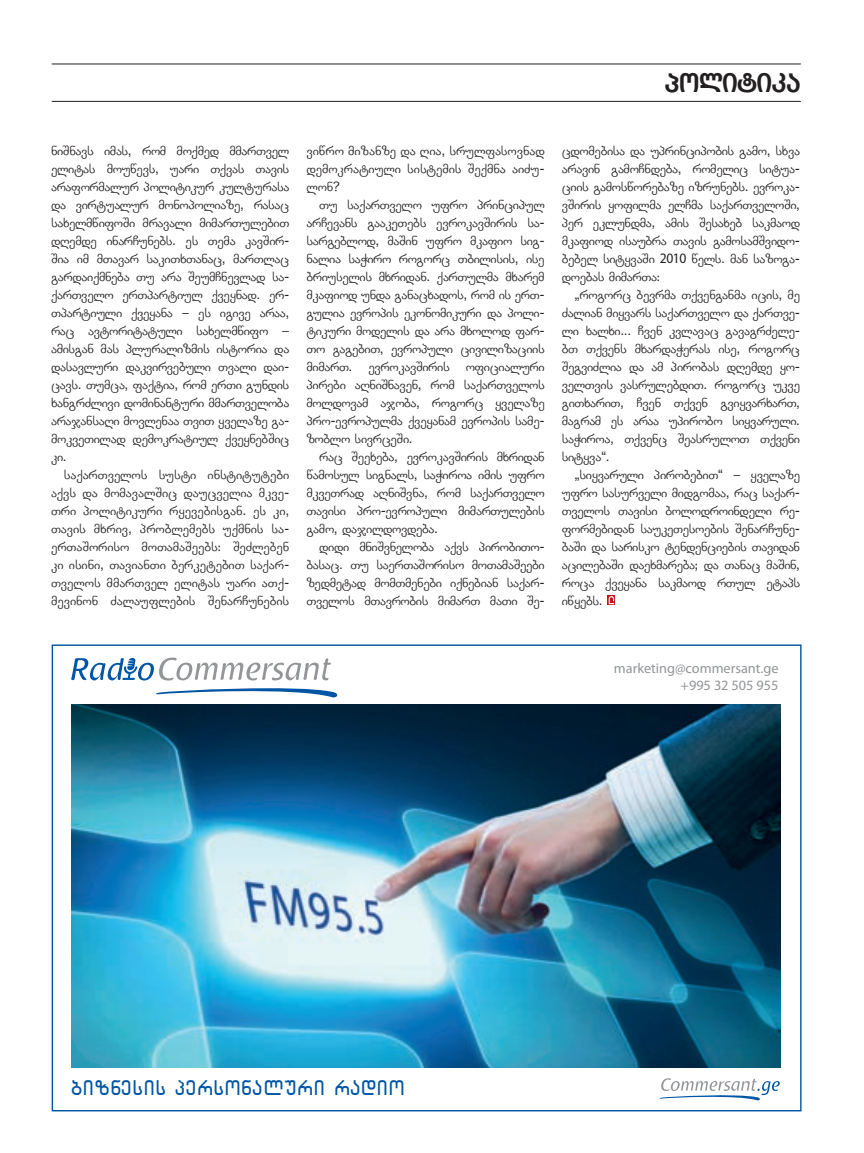
<style>
.page{position:relative;width:864px;height:1153px;background:#fff}
.page>*{position:absolute;margin:0;border:0;box-sizing:border-box;transform-origin:0 0}
.t1{font:700 27px "A Kolkhety M";letter-spacing:-.01em;color:#231f20}
.t2{font:20.55px "Sanet";color:#0155a5}
.t3{font:14.25px/17.1px "Myriad Pro";color:#939598;text-align:right}
.t4{font:13.5px/18px "A Kolkhety N";letter-spacing:-.03em;color:#231f20;text-align:justify}
</style>
<div class="page">
<hr style="left:52px;top:64px;width:748px;height:1px;background:#231f20">
<hr style="left:52px;top:101px;width:748px;height:1px;background:#231f20">
<svg style="left:607px;top:595px;width:7px;height:10px"></svg>
<svg style="left:608px;top:596px;width:6px;height:8px"></svg>
<svg style="left:71px;top:657px;width:267px;height:41px"></svg>
<svg style="left:659px;top:1078px;width:120px;height:22px"></svg>
<img style="left:71px;top:704px;width:708px;height:363px">
<h1 class="t1" style="left:664px;top:70px;width:137px">politika</h1>
<p class="t4" style="left:51px;top:142px;width:240px">NISNAVS IMAS, ROM MOQMED MMARTVEL ELITAS MOUWEVS, UARI TQVAS TAVIS ARAFORMALUR POLITIKUR KULTURASA DA VIRTUALUR MONOPOLIAZE, RASAC SAXELMWIFOSI MRAVALI MIMARTULEBIT DREMDE INARCUNEBS. ES TEMA KAVSIR-SIA IM MTAVAR SAKITXTANAC, MARTLAC GARDAIQMNEBA TU ARA SEUMCNEVLAD SA-QARTVELO ERTPARTIUL QVEYNAD. ER-TPARTIULI QVEYANA _ ES IGIVE ARAA, RAC AVTORITATULI SAXELMWIFO _ AMISGAN MAS PLURALIZMIS ISTORIA DA DASAVLURI DAKVIRVEBULI TVALI DAI-CAVS. TUMCA, FAQTIA, ROM ERTI GUNDIS XANGRZLIVI DOMINANTURI MMARTVELOBA ARAJANSARI MOVLENAA TVIT YVELAZE GA-MOKVETILAD DEMOKRATIUL QVEYNEBSIC KI.</p>
<p class="t4" style="left:51px;top:466px;width:240px;text-indent:13px">SAQARTVELOS SUSTI INSTITUTEBI AQVS DA MOMAVALSIC DAUCVELIA MKVE-TRI POLITIKURI RYEVEBISGAN. ES KI, TAVIS MXRIV, PROBLEMEBS UQMNIS SA-ERTASORISO MOTAMASEEBS: SEZLEBEN KI ISINI, TAVIANTI BERKETEBIT SAQAR-TVELOS MMARTVEL ELITAS UARI ATQ-MEVINON ZALAUFLEBIS SENARCUNEBIS</p>
<p class="t4" style="left:306px;top:142px;width:240px">VIWRO MIZANZE DA RIA, SRULFASOVNAD DEMOKRATIULI SISTEMIS SEQMNA AIZU-LON?</p>
<p class="t4" style="left:306px;top:196px;width:240px;text-indent:13px">TU SAQARTVELO UFRO PRINCIPUL ARCEVANS GAAKETEBS EVROKAVSIRIS SA-SARGEBLOD, MASIN UFRO MKAFIO SIG-NALIA SAWIRO ROGORC TBILISIS, ISE BRIUSELIS MXRIDAN. QARTULMA MXAREM MKAFIOD UNDA GANACXADOS, ROM IS ERT-GULIA EVROPIS EKONOMIKURI DA POLI-TIKURI MODELIS DA ARA MXOLOD FAR-TO GAGEBIT, EVROPULI CIVILIZACIIS MIMART. EVROKAVSIRIS OFICIALURI PIREBI ARNISNAVEN, ROM SAQARTVELOS MOLDOVAM AJOBA, ROGORC YVELAZE PRO-EVROPULMA QVEYANAM EVROPIS SAME-ZOBLO SIVRCESI.</p>
<p class="t4" style="left:306px;top:448px;width:240px;text-indent:13px">RAC SEEXEBA, EVROKAVSIRIS MXRIDAN WAMOSUL SIGNALS, SAWIROA IMIS UFRO MKVETRAD ARNISVNA, ROM SAQARTVELO TAVISI PRO-EVROPULI MIMARTULEBIS GAMO, DAJILDOVDEBA.</p>
<p class="t4" style="left:306px;top:538px;width:240px;text-indent:13px">DIDI MNISVNELOBA AQVS PIROBITO-BASAC. TU SAERTASORISO MOTAMASEEBI ZEDMETAD MOMTMENEBI IQNEBIAN SAQAR-TVELOS MTAVROBIS MIMART MATI SE-</p>
<p class="t4" style="left:561px;top:142px;width:240px">CDOMEBISA DA UPRINCIPOBIS GAMO, SXVA ARAVIN GAMOCNDEBA, ROMELIC SITUA-CIIS GAMOSWOREBAZE IZRUNEBS. EVROKA-VSIRIS YOFILMA ELCMA SAQARTVELOSI, PER EKLUNDMA, AMIS SESAXEB SAKMAOD MKAFIOD ISAUBRA TAVIS GAMOSAMSVIDO-BEBEL SITYVASI 2010 WELS. MAN SAZOGA-DOEBAS MIMARTA:</p>
<p class="t4" style="left:561px;top:286px;width:240px;text-indent:13px">`ROGORC BEVRMA TQVENGANMA ICIS, ME ZALIAN MIYVARS SAQARTVELO DA QARTVE-LI XALXI... CVEN KVLAVAC GAVAGRZELE-BT TQVENS MXARDAWERAS ISE, ROGORC SEGVIZLIA DA AM PIROBAS DREMDE YO-VELTVIS VASRULEBDIT. ROGORC UKVE GITXARIT, CVEN TQVEN GVIYVARXART, MAGRAM ES ARAA UPIROBO SIYVARULI.<br>SAWIROA, TQVENC SEASRULOT TQVENI SITYVA~.</p>
<p class="t4" style="left:561px;top:466px;width:240px;text-indent:13px">`SIYVARULI PIROBEBIT~ _ YVELAZE UFRO SASURVELI MIDGOMAA, RAC SAQAR-TVELOS TAVISI BOLODROINDELI RE-FORMEBIDAN SAUKETESOEBIS SENARCUNE-BASI DA SARISKO TENDENCIEBIS TAVIDAN ACILEBASI DAEXMAREBA; DA TANAC MASIN, ROCA QVEYANA SAKMAOD RTUL ETAPS IWYEBS.</p>
<p class="t3" style="left:613px;top:659px;width:166px">marketing@commersant.ge +995 32 505 955</p>
<h2 class="t2" style="left:71px;top:1078px;width:335px">BIZNESIS PERSONALURI RADIO</h2>
</div>
